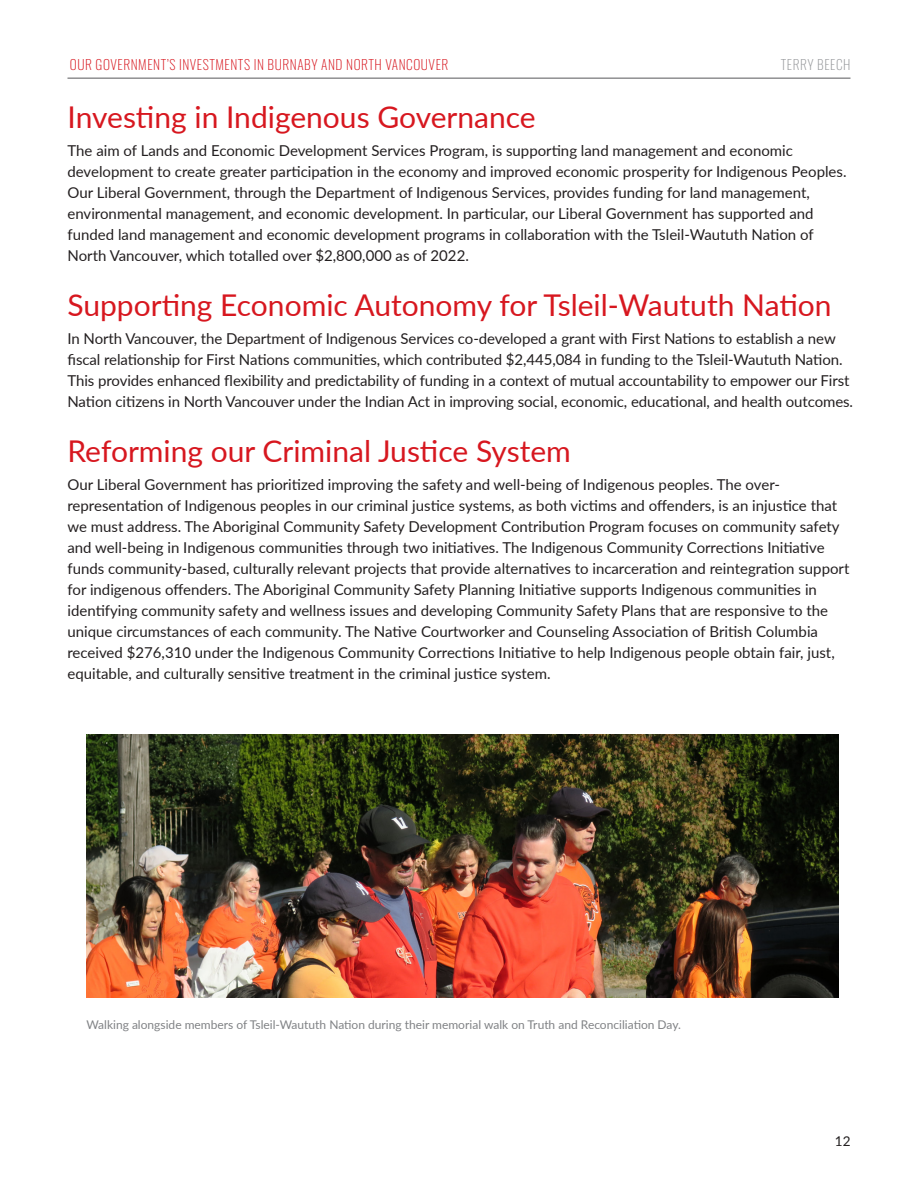
<style>
.page{position:relative;width:918px;height:1188px;background:#fff}
.page>*{position:absolute;margin:0;border:0;box-sizing:border-box;transform-origin:0 0}
.Body{font:30px "Lato";color:#d7171f}
.Body-2{font:15px/21px "Lato";color:#231f20}
.t1{font:200 13.5px "Oswald";letter-spacing:.04em;color:#d7171f}
.t2{font:200 13.5px "Oswald";letter-spacing:.04em;color:#95979a}
.t3{font:13.5px "Lato";color:#231f20}
.t4{font:12px "Lato";color:#808285}
</style>
<div class="page">
<hr style="left:68px;top:78px;width:782px;height:1px;background:#57585a">
<img style="left:86px;top:734px;width:752px;height:263px">
<p class="t1" style="left:70px;top:53px;width:380px">OUR GOVERNMENT’S INVESTMENTS IN BURNABY AND NORTH VANCOUVER</p>
<p class="t2" style="left:781px;top:53px;width:71px">TERRY BEECH</p>
<p class="Body" style="left:68px;top:95px;width:470px">Investing in Indigenous Governance</p>
<p class="Body-2" style="left:68px;top:139px;width:781px">The aim of Lands and Economic Development Services Program, is supporting land management and economic development to create greater participation in the economy and improved economic prosperity for Indigenous Peoples.<br>Our Liberal Government, through the Department of Indigenous Services, provides funding for land management, environmental management, and economic development. In particular, our Liberal Government has supported and funded land management and economic development programs in collaboration with the Tsleil-Waututh Nation of North Vancouver, which totalled over $2,800,000 as of 2022.</p>
<p class="Body" style="left:68px;top:284px;width:766px">Supporting Economic Autonomy for Tsleil-Waututh Nation</p>
<p class="Body-2" style="left:68px;top:327px;width:787px">In North Vancouver, the Department of Indigenous Services co-developed a grant with First Nations to establish a new fiscal relationship for First Nations communities, which contributed $2,445,084 in funding to the Tsleil-Waututh Nation.<br>This provides enhanced flexibility and predictability of funding in a context of mutual accountability to empower our First Nation citizens in North Vancouver under the Indian Act in improving social, economic, educational, and health outcomes.</p>
<p class="Body" style="left:68px;top:430px;width:505px">Reforming our Criminal Justice System</p>
<p class="Body-2" style="left:68px;top:473px;width:783px">Our Liberal Government has prioritized improving the safety and well-being of Indigenous peoples. The over&shy;representation of Indigenous peoples in our criminal justice systems, as both victims and offenders, is an injustice that we must address. The Aboriginal Community Safety Development Contribution Program focuses on community safety and well-being in Indigenous communities through two initiatives. The Indigenous Community Corrections Initiative funds community-based, culturally relevant projects that provide alternatives to incarceration and reintegration support for indigenous offenders. The Aboriginal Community Safety Planning Initiative supports Indigenous communities in identifying community safety and wellness issues and developing Community Safety Plans that are responsive to the unique circumstances of each community. The Native Courtworker and Counseling Association of British Columbia received $276,310 under the Indigenous Community Corrections Initiative to help Indigenous people obtain fair, just, equitable, and culturally sensitive treatment in the criminal justice system.</p>
<p class="t4" style="left:86px;top:1016px;width:596px">Walking alongside members of Tsleil-Waututh Nation during their memorial walk on Truth and Reconciliation Day.</p>
<p class="t3" style="left:835px;top:1131px;width:17px">12</p>
</div>
